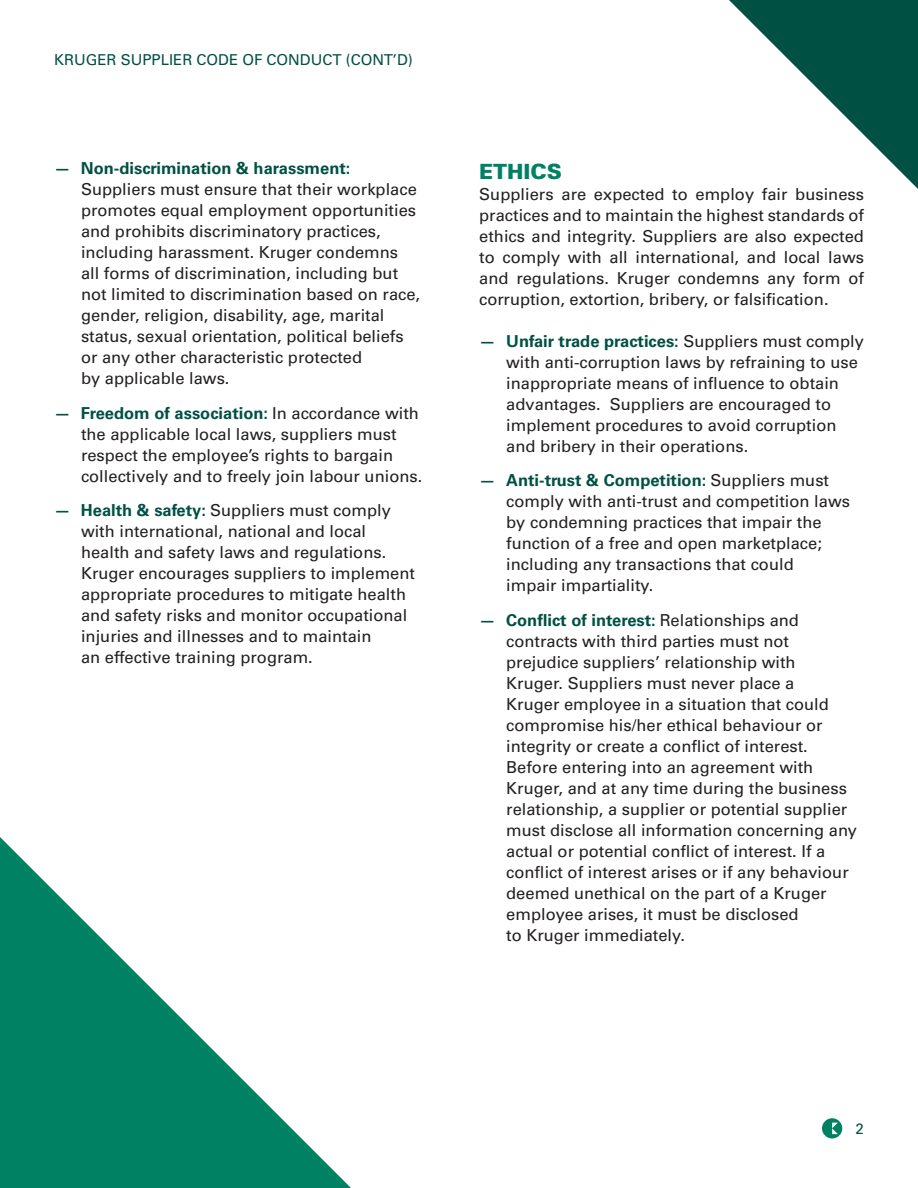
<style>
.page{position:relative;width:918px;height:1188px;background:#fff}
.page>*{position:absolute;margin:0;border:0;box-sizing:border-box;transform-origin:0 0}
.sous-titre{font:900 21px "Univers";color:#008164}
.Paragraph_List{font:16.5px/21px "Univers";color:#231f20}
.Paragraph{font:16.5px/21px "Univers";color:#231f20;text-align:justify}
.t1{font:15px "Univers";color:#005143}
.s1{font-weight:700;color:#005143}
</style>
<div class="page">
<svg style="left:729px;top:0;width:189px;height:189px"></svg>
<div style="left:822px;top:1118px;width:20px;height:21px;background:#008164;border-radius:50%"></div>
<svg style="left:832px;top:1123px;width:6px;height:11px"></svg>
<svg style="left:0;top:837px;width:351px;height:351px"></svg>
<p class="t1" style="left:54px;top:51px;width:360px">KRUGER SUPPLIER CODE OF CONDUCT (CONT’D)</p>
<p class="Paragraph_List" style="left:81px;top:158px;width:341px;text-indent:-27px"><span class="s1">— Non-discrimination &amp; harassment:<br></span>Suppliers must ensure that their workplace promotes equal employment opportunities and prohibits discriminatory practices, including harassment. Kruger condemns all forms of discrimination, including but not limited to discrimination based on race, gender, religion, disability, age, marital status, sexual orientation, political beliefs or any other characteristic protected<br>by applicable laws.</p>
<p class="Paragraph_List" style="left:81px;top:403px;width:343px;text-indent:-27px"><span class="s1">— Freedom of association:</span> In accordance with the applicable local laws, suppliers must respect the employee’s rights to bargain collectively and to freely join labour unions.</p>
<p class="Paragraph_List" style="left:81px;top:500px;width:336px;text-indent:-27px"><span class="s1">— Health &amp; safety:</span> Suppliers must comply with international, national and local health and safety laws and regulations.<br>Kruger encourages suppliers to implement appropriate procedures to mitigate health and safety risks and monitor occupational injuries and illnesses and to maintain<br>an effective training program.</p>
<p class="sous-titre" style="left:479px;top:158px;width:84px">ETHICS</p>
<p class="Paragraph" style="left:479px;top:183px;width:386px">Suppliers are expected to employ fair business practices and to maintain the highest standards of ethics and integrity. Suppliers are also expected to comply with all international, and local laws and regulations. Kruger condemns any form of corruption, extortion, bribery, or falsification.</p>
<p class="Paragraph_List" style="left:506px;top:330px;width:359px;text-indent:-27px"><span class="s1">— Unfair trade practices:</span> Suppliers must comply with anti-corruption laws by refraining to use inappropriate means of influence to obtain advantages. Suppliers are encouraged to implement procedures to avoid corruption and bribery in their operations.</p>
<p class="Paragraph_List" style="left:506px;top:470px;width:345px;text-indent:-27px"><span class="s1">— Anti-trust &amp; Competition:</span> Suppliers must comply with anti-trust and competition laws by condemning practices that impair the function of a free and open marketplace; including any transactions that could<br>impair impartiality.</p>
<p class="Paragraph_List" style="left:506px;top:609px;width:352px;text-indent:-27px"><span class="s1">— Conflict of interest:</span> Relationships and contracts with third parties must not prejudice suppliers’ relationship with<br>Kruger. Suppliers must never place a<br>Kruger employee in a situation that could compromise his/her ethical behaviour or integrity or create a conflict of interest.<br>Before entering into an agreement with Kruger, and at any time during the business relationship, a supplier or potential supplier must disclose all information concerning any actual or potential conflict of interest. If a conflict of interest arises or if any behaviour deemed unethical on the part of a Kruger employee arises, it must be disclosed<br>to Kruger immediately.</p>
<p class="t1" style="left:856px;top:1120px;width:10px">2</p>
</div>
